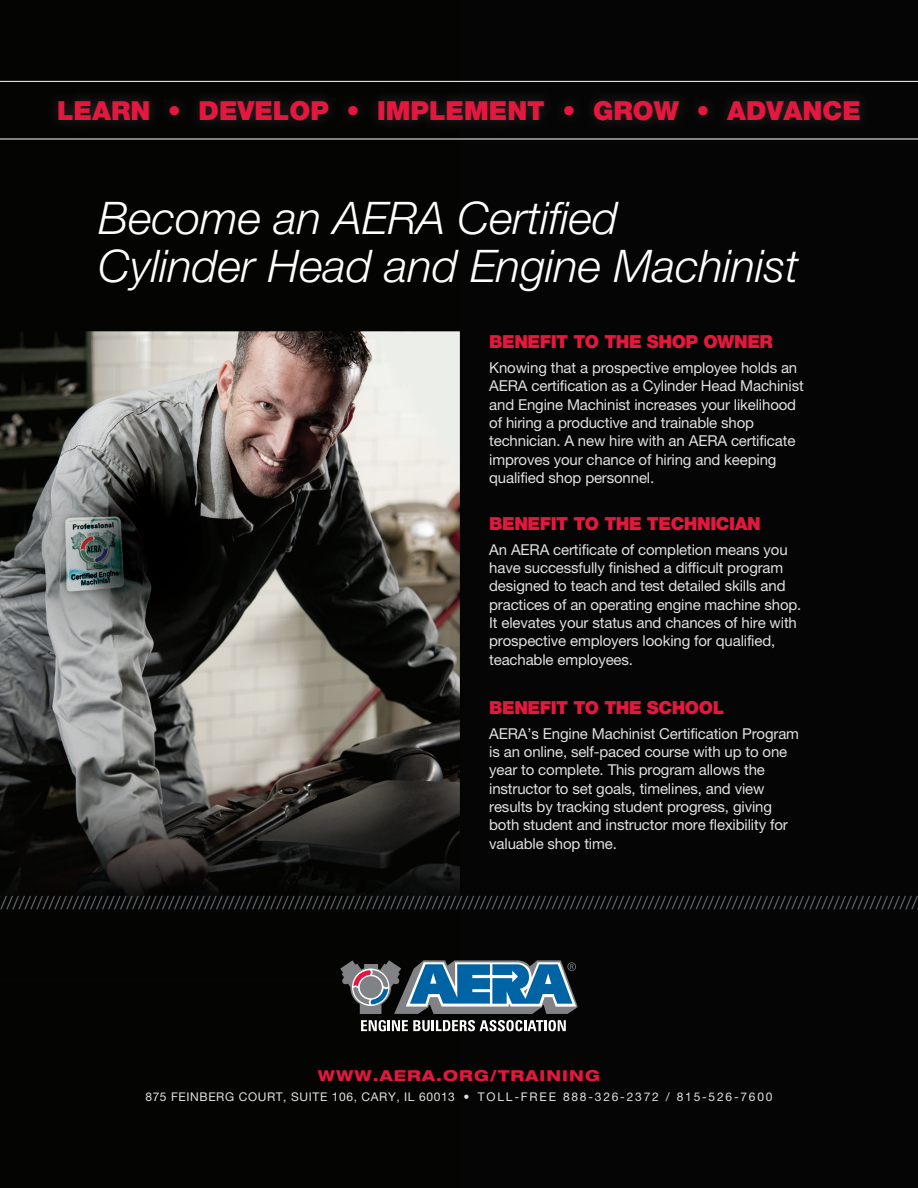
<style>
.page{position:relative;width:918px;height:1188px;background:#fff}
.page>*{position:absolute;margin:0;border:0;box-sizing:border-box;transform-origin:0 0}
.t1{font:italic 300 45px/48px "Helvetica Neue";color:#fff}
.t2{font:900 26.25px "Helvetica Neue";color:#e4183e}
.t3{font:300 18px "Helvetica Neue";color:#80838a}
.t4{font:900 18px "Helvetica Neue";letter-spacing:-.025em;color:#e4183e}
.t5{font:15px/18.3px "Helvetica Neue";letter-spacing:-.01em;color:#dfe1e0}
.t6{font:800 expanded 15px "Helvetica Neue";letter-spacing:.075em;color:#e4183e}
.t7{font:12px "Helvetica Neue";letter-spacing:.05em;color:#dfe1e0}
</style>
<div class="page">
<img style="left:0;top:0;width:918px;height:1188px">
<div style="left:46px;top:89px;width:826px;height:44px;background:#231f20;opacity:.95"></div>
<hr style="left:0;top:81px;width:918px;height:1px;background:#fff">
<hr style="left:0;top:139px;width:918px;height:1px;background:#fff">
<svg style="left:361px;top:1020px;width:205px;height:11px"></svg>
<svg style="left:340px;top:960px;width:238px;height:54px;background:#4f738c"></svg>
<h2 class="t2" style="left:57px;top:95px;width:805px">LEARN • DEVELOP • IMPLEMENT • GROW • ADVANCE</h2>
<h1 class="t1" style="left:99px;top:194px;width:702px">Become an AERA Certified<br>Cylinder Head and Engine Machinist</h1>
<p class="t4" style="left:489px;top:331px;width:285px">BENEFIT TO THE SHOP OWNER</p>
<p class="t5" style="left:489px;top:358px;width:316px">Knowing that a prospective employee holds an AERA certification as a Cylinder Head Machinist and Engine Machinist increases your likelihood of hiring a productive and trainable shop technician. A new hire with an AERA certificate improves your chance of hiring and keeping qualified shop personnel.</p>
<p class="t4" style="left:489px;top:513px;width:273px">BENEFIT TO THE TECHNICIAN</p>
<p class="t5" style="left:489px;top:540px;width:314px">An AERA certificate of completion means you have successfully finished a difficult program designed to teach and test detailed skills and practices of an operating engine machine shop.<br>It elevates your status and chances of hire with prospective employers looking for qualified, teachable employees.</p>
<p class="t4" style="left:489px;top:697px;width:236px">BENEFIT TO THE SCHOOL</p>
<p class="t5" style="left:489px;top:724px;width:311px">AERA’s Engine Machinist Certification Program is an online, self-paced course with up to one year to complete. This program allows the instructor to set goals, timelines, and view results by tracking student progress, giving both student and instructor more flexibility for valuable shop time.</p>
<p class="t3" style="left:1px;top:892px;width:919px">/////////////////////////////////////////////////////////////////////////////////////////////////////////////////////////////////////////////////////////</p>
<p class="t6" style="left:318px;top:1066px;width:284px">WWW.AERA.ORG/TRAINING</p>
<p class="t7" style="left:145px;top:1090px;width:629px">875 feinberg court, Suite 106, Cary, IL 60013 • toll -fr ee 888-326-2372 / 815-526-7600</p>
</div>
